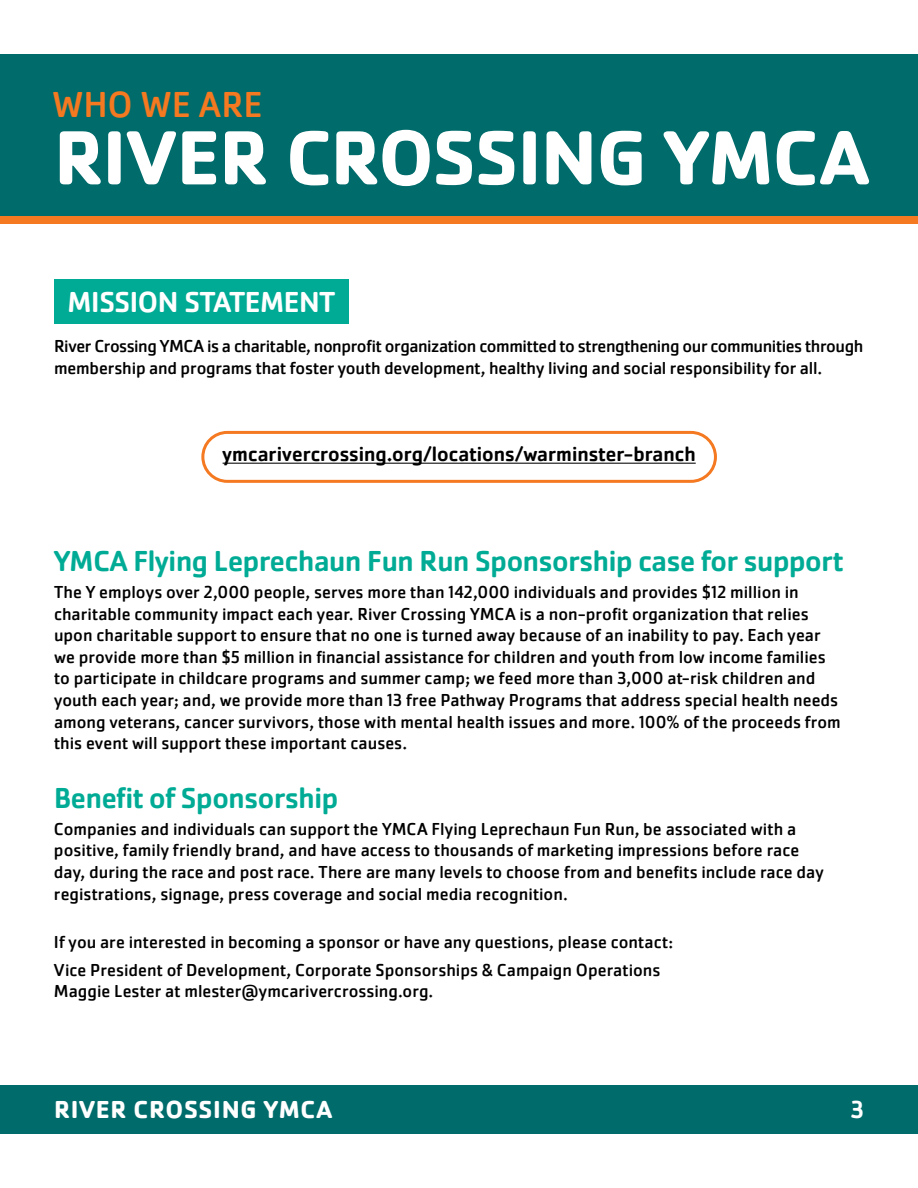
<style>
.page{position:relative;width:918px;height:1188px;background:#fff}
.page>*{position:absolute;margin:0;border:0;box-sizing:border-box;transform-origin:0 0}
.t1{font:700 79.5px "Cachet Pro";letter-spacing:-.01em;color:#fff}
.t2{font:37.5px "Cachet Pro";letter-spacing:.005em;color:#f47920}
.t3{font:500 30px "Cachet Pro";letter-spacing:-.01em;color:#00ab95}
.t4{font:500 30px "Cachet Pro";letter-spacing:-.01em;color:#fff}
.t5{font:700 25.5px "Cachet Pro";letter-spacing:.03em;color:#fff}
.t6{font:500 25.5px "Cachet Pro";color:#fff}
.t7{font:500 21px "Cachet Pro";color:#000}
.t8{font:18px/21.6px "Cachet Pro";color:#000}
</style>
<div class="page">
<div style="left:0;top:1085px;width:918px;height:49px;background:#006b6b"></div>
<div style="left:0;top:216px;width:918px;height:8px;background:#f47920"></div>
<div style="left:0;top:54px;width:918px;height:162px;background:#006b6b"></div>
<div style="left:54px;top:279px;width:295px;height:44px;background:#00ab95"></div>
<div style="left:201px;top:431px;width:516px;height:52px;border:3px solid #f47920;border-radius:24px"></div>
<hr style="left:223px;top:463px;width:473px;height:1px;background:#000">
<h2 class="t2" style="left:52px;top:83px;width:212px">WHO WE ARE</h2>
<h1 class="t1" style="left:54px;top:108px;width:817px">RIVER CROSSING YMCA</h1>
<h3 class="t4" style="left:68px;top:285px;width:269px">MISSION STATEMENT</h3>
<p class="t8" style="left:54px;top:336px;width:811px">River Crossing YMCA is a charitable, nonprofit organization committed to strengthening our communities through membership and programs that foster youth development, healthy living and social responsibility for all.</p>
<p class="t7" style="left:223px;top:442px;width:475px">ymcarivercrossing.org/locations/warminster-branch</p>
<h3 class="t3" style="left:54px;top:544px;width:791px">YMCA Flying Leprechaun Fun Run Sponsorship case for support</h3>
<p class="t8" style="left:54px;top:581px;width:788px">The Y employs over 2,000 people, serves more than 142,000 individuals and provides $12 million in charitable community impact each year. River Crossing YMCA is a non-profit organization that relies upon charitable support to ensure that no one is turned away because of an inability to pay. Each year we provide more than $5 million in financial assistance for children and youth from low income families to participate in childcare programs and summer camp; we feed more than 3,000 at-risk children and youth each year; and, we provide more than 13 free Pathway Programs that address special health needs among veterans, cancer survivors, those with mental health issues and more. 100% of the proceeds from this event will support these important causes.</p>
<h3 class="t3" style="left:54px;top:780px;width:286px">Benefit of Sponsorship</h3>
<p class="t8" style="left:54px;top:818px;width:771px">Companies and individuals can support the YMCA Flying Leprechaun Fun Run, be associated with a positive, family friendly brand, and have access to thousands of marketing impressions before race day, during the race and post race. There are many levels to choose from and benefits include race day registrations, signage, press coverage and social media recognition.</p>
<p class="t8" style="left:54px;top:928px;width:621px;line-height:28.5px">If you are interested in becoming a sponsor or have any questions, please contact:<br>Vice President of Development, Corporate Sponsorships &amp; Campaign Operations</p>
<p class="t8" style="left:54px;top:980px;width:381px">Maggie Lester at mlester@ymcarivercrossing.org.</p>
<h3 class="t5" style="left:54px;top:1094px;width:280px">RIVER CROSSING YMCA</h3>
<h3 class="t6" style="left:850px;top:1095px;width:15px">3</h3>
</div>
